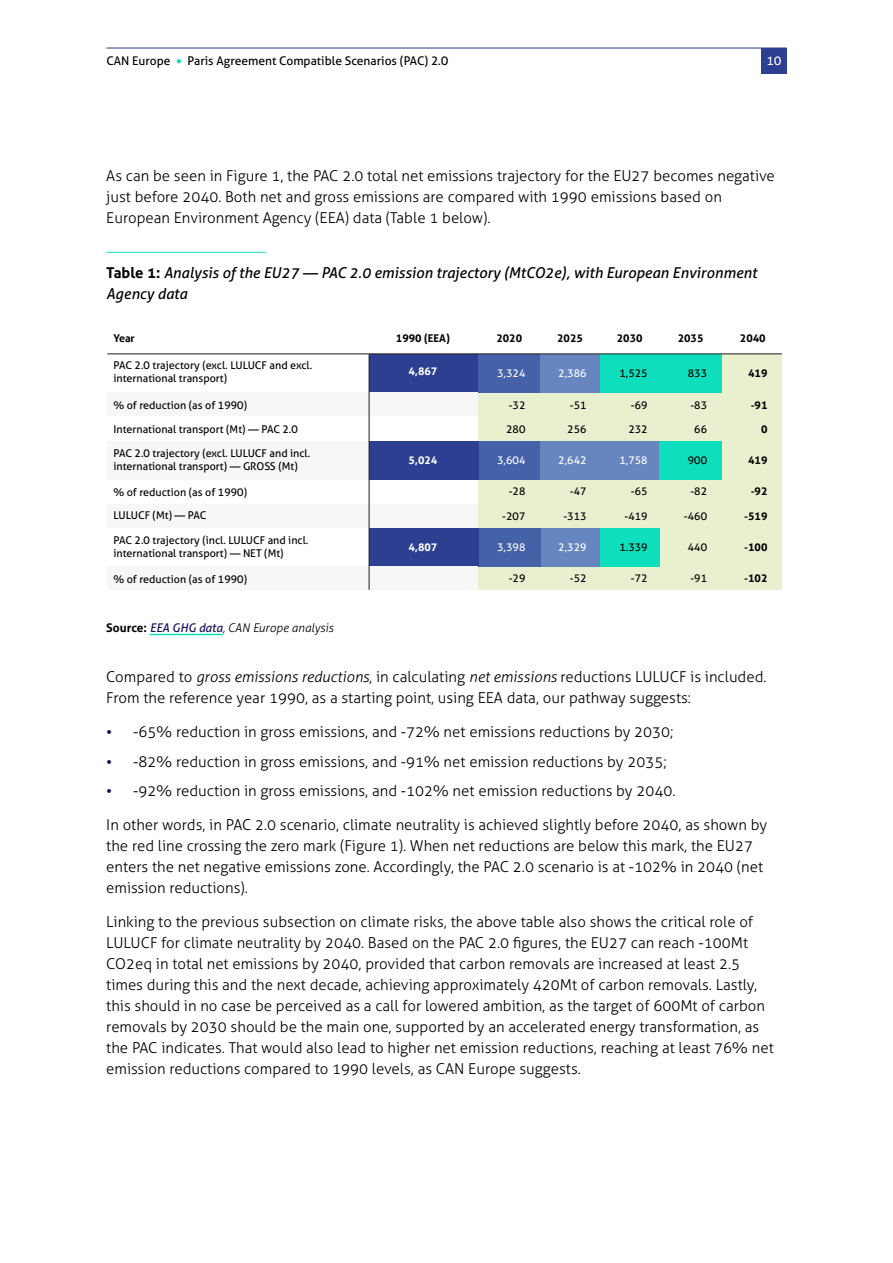
<style>
.page{position:relative;width:893px;height:1263px;background:#fff}
.page>*{position:absolute;margin:0;border:0;box-sizing:border-box;transform-origin:0 0}
.t1{font:300 15px/21px "Aller";color:#000}
.t2{font:italic 15px/21px "Aller";color:#000}
.t3{font:12px "Aller";color:#000}
.t4{font:italic 300 12px "Aller";color:#000}
.t5{font:12px "Aller";color:#fff}
.t6{font:10.65px/12.9px "Aller";color:#000}
.t7{font:700 10.65px "Aller";color:#000}
.t8{font:10.65px "Aller";color:#fff}
.t9{font:700 10.65px "Aller";color:#fff}
.s1{font-weight:700;font-style:normal}
.s2{font-weight:400;color:#1b0c5a}
.s3{font-style:italic}
</style>
<div class="page">
<div style="left:762px;top:48px;width:25px;height:25px;background:#2d3f90"></div>
<hr style="left:106px;top:48px;width:681px;height:1px;background:#2d3f90">
<svg style="left:177px;top:59px;width:4px;height:4px"></svg>
<hr style="left:106px;top:252px;width:160px;height:1px;background:#0fdebd">
<hr style="left:150px;top:634px;width:73px;height:1px;background:#0fdebd">
<div style="left:478px;top:355px;width:304px;height:235px;background:#e9f0d0"></div>
<div style="left:369px;top:355px;width:109px;height:38px;background:#2d3f90"></div>
<div style="left:478px;top:355px;width:62px;height:38px;background:#4562a9"></div>
<div style="left:478px;top:441px;width:62px;height:38px;background:#4562a9"></div>
<div style="left:540px;top:355px;width:60px;height:38px;background:#6786c0"></div>
<div style="left:540px;top:441px;width:60px;height:38px;background:#6786c0"></div>
<div style="left:540px;top:528px;width:60px;height:38px;background:#6786c0"></div>
<div style="left:600px;top:528px;width:60px;height:38px;background:#0fdebd"></div>
<div style="left:600px;top:441px;width:60px;height:38px;background:#6786c0"></div>
<div style="left:600px;top:355px;width:60px;height:38px;background:#0fdebd"></div>
<div style="left:660px;top:355px;width:62px;height:38px;background:#0fdebd"></div>
<div style="left:660px;top:441px;width:62px;height:38px;background:#0fdebd"></div>
<div style="left:478px;top:528px;width:62px;height:38px;background:#4562a9"></div>
<div style="left:369px;top:441px;width:109px;height:38px;background:#2d3f90"></div>
<div style="left:369px;top:528px;width:109px;height:38px;background:#2d3f90"></div>
<div style="left:107px;top:566px;width:371px;height:24px;background:#f7f7f7"></div>
<div style="left:107px;top:504px;width:371px;height:24px;background:#f7f7f7"></div>
<div style="left:107px;top:392px;width:371px;height:24px;background:#f7f7f7"></div>
<div style="left:107px;top:441px;width:262px;height:38px;background:#f7f7f7"></div>
<hr style="left:107px;top:353px;width:675px;height:1px;background:#1d1d1b">
<hr style="left:369px;top:355px;width:1px;height:235px;background:#1d1d1b">
<p class="t3" style="left:106px;top:53px;width:66px">CAN Europe</p>
<p class="t3" style="left:188px;top:53px;width:262px">Paris Agreement Compatible Scenarios (PAC) 2.0</p>
<p class="t5" style="left:767px;top:53px;width:16px">10</p>
<p class="t1" style="left:106px;top:165px;width:670px">As can be seen in Figure 1, the PAC 2.0 total net emissions trajectory for the EU27 becomes negative just before 2040. Both net and gross emissions are compared with 1990 emissions based on<br>European Environment Agency (EEA) data (Table 1 below).</p>
<p class="t2" style="left:106px;top:262px;width:652px"><span class="s1">Table 1:</span> Analysis of the EU27 — PAC 2.0 emission trajectory (MtCO2e), with European Environment<br>Agency data</p>
<p class="t6" style="left:111px;top:269px;width:252px">PAC 2.0 achieves climate neutrality (EU 27) by 2040</p>
<p class="t7" style="left:113px;top:332px;width:23px">Year</p>
<p class="t7" style="left:396px;top:332px;width:56px">1990 (EEA)</p>
<p class="t7" style="left:496px;top:332px;width:27px">2020</p>
<p class="t7" style="left:557px;top:332px;width:27px">2025</p>
<p class="t7" style="left:617px;top:332px;width:27px">2030</p>
<p class="t7" style="left:678px;top:332px;width:27px">2035</p>
<p class="t7" style="left:740px;top:332px;width:27px">2040</p>
<p class="t7" style="left:748px;top:367px;width:21px">419</p>
<p class="t7" style="left:751px;top:398px;width:18px">-91</p>
<p class="t7" style="left:761px;top:423px;width:8px">0</p>
<p class="t7" style="left:748px;top:454px;width:21px">419</p>
<p class="t6" style="left:690px;top:484px;width:18px">-82</p>
<p class="t7" style="left:751px;top:484px;width:18px">-92</p>
<p class="t6" style="left:684px;top:509px;width:25px">-460</p>
<p class="t7" style="left:744px;top:509px;width:25px">-519</p>
<p class="t7" style="left:744px;top:541px;width:25px">-100</p>
<p class="t6" style="left:509px;top:571px;width:18px">-29</p>
<p class="t6" style="left:570px;top:571px;width:18px">-52</p>
<p class="t6" style="left:631px;top:571px;width:18px">-72</p>
<p class="t6" style="left:690px;top:571px;width:18px">-91</p>
<p class="t7" style="left:744px;top:571px;width:25px">-102</p>
<p class="t6" style="left:113px;top:359px;width:200px">PAC 2.0 trajectory (excl. LULUCF and excl. international transport)</p>
<p class="t9" style="left:408px;top:365px;width:30px">4,867</p>
<p class="t8" style="left:497px;top:367px;width:30px">3,324</p>
<p class="t8" style="left:558px;top:367px;width:30px">2,386</p>
<p class="t6" style="left:619px;top:367px;width:30px">1,525</p>
<p class="t6" style="left:688px;top:367px;width:21px">833</p>
<p class="t6" style="left:113px;top:399px;width:135px">% of reduction (as of 1990)</p>
<p class="t6" style="left:509px;top:398px;width:18px">-32</p>
<p class="t6" style="left:570px;top:398px;width:18px">-51</p>
<p class="t6" style="left:631px;top:398px;width:18px">-69</p>
<p class="t6" style="left:690px;top:398px;width:18px">-83</p>
<p class="t6" style="left:113px;top:423px;width:186px">International transport (Mt) — PAC 2.0</p>
<p class="t6" style="left:506px;top:423px;width:21px">280</p>
<p class="t6" style="left:567px;top:423px;width:21px">256</p>
<p class="t6" style="left:628px;top:423px;width:21px">232</p>
<p class="t6" style="left:694px;top:423px;width:14px">66</p>
<p class="t6" style="left:113px;top:447px;width:198px">PAC 2.0 trajectory (excl. LULUCF and incl. international transport) — GROSS (Mt)</p>
<p class="t8" style="left:497px;top:453px;width:30px">3,604</p>
<p class="t8" style="left:558px;top:453px;width:30px">2,642</p>
<p class="t8" style="left:619px;top:453px;width:30px">1,758</p>
<p class="t6" style="left:688px;top:454px;width:21px">900</p>
<p class="t9" style="left:408px;top:454px;width:30px">5,024</p>
<p class="t6" style="left:509px;top:484px;width:18px">-28</p>
<p class="t6" style="left:570px;top:484px;width:18px">-47</p>
<p class="t6" style="left:631px;top:484px;width:18px">-65</p>
<p class="t6" style="left:113px;top:486px;width:135px">% of reduction (as of 1990)</p>
<p class="t6" style="left:113px;top:509px;width:94px">LULUCF (Mt) — PAC</p>
<p class="t6" style="left:502px;top:509px;width:25px">-207</p>
<p class="t6" style="left:563px;top:509px;width:25px">-313</p>
<p class="t6" style="left:624px;top:509px;width:25px">-419</p>
<p class="t6" style="left:113px;top:534px;width:197px">PAC 2.0 trajectory (incl. LULUCF and incl. international transport) — NET (Mt)</p>
<p class="t9" style="left:408px;top:541px;width:30px">4,807</p>
<p class="t8" style="left:497px;top:540px;width:30px">3,398</p>
<p class="t8" style="left:558px;top:540px;width:30px">2,329</p>
<p class="t6" style="left:619px;top:541px;width:30px">1.339</p>
<p class="t6" style="left:688px;top:541px;width:21px">440</p>
<p class="t6" style="left:113px;top:572px;width:135px">% of reduction (as of 1990)</p>
<p class="t4" style="left:106px;top:620px;width:229px"><span class="s1">Source:</span> <span class="s2">EEA GHG data</span>, CAN Europe analysis</p>
<p class="t1" style="left:106px;top:666px;width:662px">Compared to <span class="s3">gross emissions reductions</span>, in calculating <span class="s3">net emissions</span> reductions LULUCF is included.<br>From the reference year 1990, as a starting point, using EEA data, our pathway suggests:</p>
<p class="t1" style="left:106px;top:721px;width:569px"><span class="s2">•</span> -65% reduction in gross emissions, and -72% net emissions reductions by 2030;</p>
<p class="t1" style="left:106px;top:751px;width:562px"><span class="s2">•</span> -82% reduction in gross emissions, and -91% net emission reductions by 2035;</p>
<p class="t1" style="left:106px;top:780px;width:571px"><span class="s2">•</span> -92% reduction in gross emissions, and -102% net emission reductions by 2040.</p>
<p class="t1" style="left:106px;top:814px;width:662px">In other words, in PAC 2.0 scenario, climate neutrality is achieved slightly before 2040, as shown by the red line crossing the zero mark (Figure 1). When net reductions are below this mark, the EU27 enters the net negative emissions zone. Accordingly, the PAC 2.0 scenario is at -102% in 2040 (net emission reductions).</p>
<p class="t1" style="left:106px;top:911px;width:669px">Linking to the previous subsection on climate risks, the above table also shows the critical role of LULUCF for climate neutrality by 2040. Based on the PAC 2.0 figures, the EU27 can reach -100Mt CO2eq in total net emissions by 2040, provided that carbon removals are increased at least 2.5 times during this and the next decade, achieving approximately 420Mt of carbon removals. Lastly, this should in no case be perceived as a call for lowered ambition, as the target of 600Mt of carbon removals by 2030 should be the main one, supported by an accelerated energy transformation, as the PAC indicates. That would also lead to higher net emission reductions, reaching at least 76% net emission reductions compared to 1990 levels, as CAN Europe suggests.</p>
</div>
